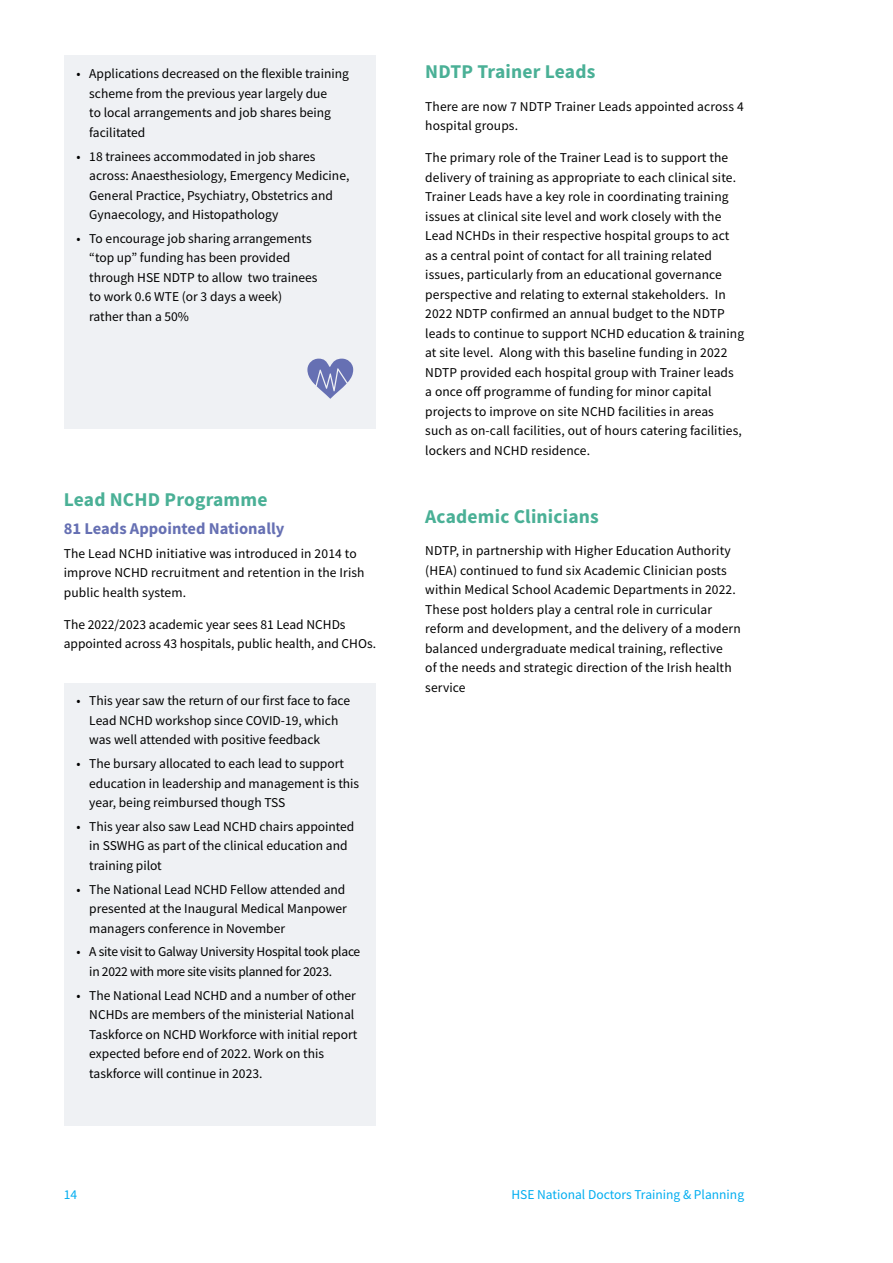
<style>
.page{position:relative;width:893px;height:1263px;background:#fff}
.page>*{position:absolute;margin:0;border:0;box-sizing:border-box;transform-origin:0 0}
.t1{font:700 19.5px "Source Sans Pro";letter-spacing:.01em;color:#4ab096}
.t2{font:700 16.5px "Source Sans Pro";color:#6670b3}
.t3{font:13.5px/19.5px "Source Sans Pro";color:#000}
.t4{font:13.5px/19.5px "Source Sans Pro";letter-spacing:-.02em;color:#000}
.t5{font:13.5px "Source Sans Pro";color:#00adf0}
</style>
<div class="page">
<div style="left:64px;top:56px;width:312px;height:373px;background:#eff1f4"></div>
<div style="left:64px;top:682px;width:312px;height:443px;background:#eff1f4"></div>
<hr style="left:892px;top:0;width:1px;height:1263px;background:#00adf0">
<svg style="left:307px;top:359px;width:46px;height:40px"></svg>
<p class="t3" style="left:64px;top:60px;width:178px">Developments in 2022 include:</p>
<p class="t3" style="left:89px;top:64px;width:261px;text-indent:-13px">• Applications decreased on the flexible training scheme from the previous year largely due<br>to local arrangements and job shares being facilitated</p>
<p class="t3" style="left:89px;top:146px;width:262px;text-indent:-13px">• 18 trainees accommodated in job shares across: Anaesthesiology, Emergency Medicine, General Practice, Psychiatry, Obstetrics and Gynaecology, and Histopathology</p>
<p class="t3" style="left:89px;top:229px;width:230px;text-indent:-13px">• To encourage job sharing arrangements “top up” funding has been provided through HSE NDTP to allow two trainees to work 0.6 WTE (or 3 days a week) rather than a 50%</p>
<h1 class="t1" style="left:64px;top:486px;width:205px">Lead NCHD Programme</h1>
<p class="t2" style="left:64px;top:517px;width:222px">81 Leads Appointed Nationally</p>
<p class="t3" style="left:64px;top:543px;width:302px">The Lead NCHD initiative was introduced in 2014 to improve NCHD recruitment and retention in the Irish public health system.</p>
<p class="t3" style="left:64px;top:614px;width:314px">The 2022/2023 academic year sees 81 Lead NCHDs appointed across 43 hospitals, public health, and CHOs.</p>
<p class="t3" style="left:89px;top:691px;width:262px;text-indent:-13px">• This year saw the return of our first face to face<br>Lead NCHD workshop since COVID-19, which was well attended with positive feedback</p>
<p class="t3" style="left:89px;top:754px;width:271px;text-indent:-13px">• The bursary allocated to each lead to support education in leadership and management is this year, being reimbursed though TSS</p>
<p class="t3" style="left:89px;top:816px;width:267px;text-indent:-13px">• This year also saw Lead NCHD chairs appointed in SSWHG as part of the clinical education and training pilot</p>
<p class="t3" style="left:89px;top:879px;width:259px;text-align:justify;text-indent:-13px">• The National Lead NCHD Fellow attended and presented at the Inaugural Medical Manpower managers conference in November</p>
<p class="t4" style="left:89px;top:942px;width:272px;text-indent:-13px">• A site visit to Galway University Hospital took place in 2022 with more site visits planned for 2023.</p>
<p class="t3" style="left:89px;top:985px;width:269px;text-indent:-13px">• The National Lead NCHD and a number of other NCHDs are members of the ministerial National Taskforce on NCHD Workforce with initial report expected before end of 2022. Work on this taskforce will continue in 2023.</p>
<h1 class="t1" style="left:425px;top:59px;width:172px">NDTP Trainer Leads</h1>
<p class="t3" style="left:425px;top:96px;width:320px">There are now 7 NDTP Trainer Leads appointed across 4 hospital groups.</p>
<p class="t3" style="left:425px;top:148px;width:320px">The primary role of the Trainer Lead is to support the delivery of training as appropriate to each clinical site.<br>Trainer Leads have a key role in coordinating training issues at clinical site level and work closely with the Lead NCHDs in their respective hospital groups to act as a central point of contact for all training related issues, particularly from an educational governance perspective and relating to external stakeholders. In 2022 NDTP confirmed an annual budget to the NDTP leads to continue to support NCHD education &amp; training at site level. Along with this baseline funding in 2022<br>NDTP provided each hospital group with Trainer leads<br>a once off programme of funding for minor capital projects to improve on site NCHD facilities in areas such as on-call facilities, out of hours catering facilities, lockers and NCHD residence.</p>
<h1 class="t1" style="left:425px;top:503px;width:175px">Academic Clinicians</h1>
<p class="t3" style="left:425px;top:541px;width:317px">NDTP, in partnership with Higher Education Authority (HEA) continued to fund six Academic Clinician posts within Medical School Academic Departments in 2022.<br>These post holders play a central role in curricular reform and development, and the delivery of a modern balanced undergraduate medical training, reflective<br>of the needs and strategic direction of the Irish health service</p>
<p class="t5" style="left:64px;top:1185px;width:15px">14</p>
<p class="t5" style="left:511px;top:1185px;width:234px">HSE National Doctors Training &amp; Planning</p>
</div>
